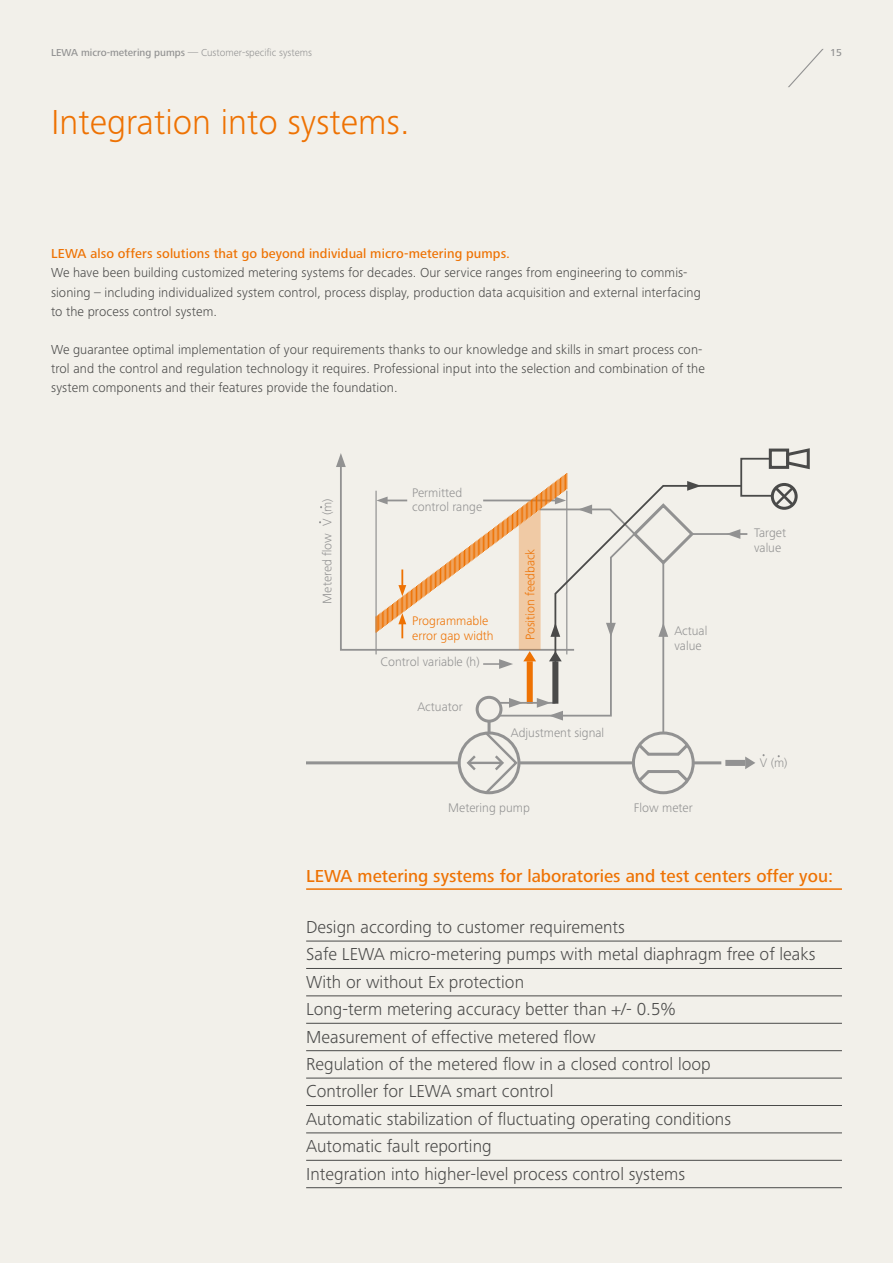
<style>
.page{position:relative;width:893px;height:1263px;background:#f2f0ea}
.page>*{position:absolute;margin:0;border:0;box-sizing:border-box;transform-origin:0 0}
.t1{font:300 36px "Frutiger Next LTW1 G";color:#ee7203}
.t2{font:300 18px/27.5px "Frutiger Next LTW1 G";color:#4a4a49}
.t3{font:500 18px "Frutiger Next LTW1 G";color:#ee7203}
.t4{font:300 13.5px/19.2px "Frutiger Next LTW1 G";letter-spacing:.005em;color:#4a4a49}
.t5{font:500 13.5px "Frutiger Next LTW1 G";letter-spacing:.01em;color:#ee7203}
.t6{font:300 12.9px/14.9px "Frutiger Next LTW1 G";color:#929292}
.t7{font:300 12.9px/14.9px "Frutiger Next LTW1 G";color:#ee7203}
.t8{font:300 10.5px "Frutiger Next LTW1 G";color:#929292}
.t9{font:500 10.5px "Frutiger Next LTW1 G";color:#929292}
.s1{font-weight:500}
</style>
<div class="page">
<svg style="left:788px;top:49px;width:36px;height:39px"></svg>
<hr style="left:306px;top:888px;width:536px;height:2px;background:#ee7203">
<hr style="left:306px;top:941px;width:536px;height:1px;background:#4a4a49">
<hr style="left:306px;top:968px;width:536px;height:1px;background:#4a4a49">
<hr style="left:306px;top:995px;width:536px;height:1px;background:#4a4a49">
<hr style="left:306px;top:1023px;width:536px;height:1px;background:#4a4a49">
<hr style="left:306px;top:1050px;width:536px;height:1px;background:#4a4a49">
<hr style="left:306px;top:1078px;width:536px;height:1px;background:#4a4a49">
<hr style="left:306px;top:1105px;width:536px;height:1px;background:#4a4a49">
<hr style="left:306px;top:1133px;width:536px;height:1px;background:#4a4a49">
<hr style="left:306px;top:1160px;width:536px;height:1px;background:#4a4a49">
<hr style="left:306px;top:1187px;width:536px;height:1px;background:#4a4a49">
<hr style="left:306px;top:761px;width:153px;height:3px;background:#929292">
<svg style="left:340px;top:467px;width:36px;height:184px"></svg>
<hr style="left:375px;top:491px;width:2px;height:163px;background:#929292">
<svg style="left:336px;top:453px;width:10px;height:14px"></svg>
<svg style="left:376px;top:448px;width:434px;height:347px"></svg>
<p class="t8" style="left:51px;top:47px;width:262px"><span class="s1">LEWA micro-metering pumps</span> — Customer-specific systems</p>
<p class="t9" style="left:830px;top:47px;width:13px">15</p>
<h1 class="t1" style="left:51px;top:101px;width:360px">Integration into systems.</h1>
<p class="t5" style="left:51px;top:246px;width:461px">LEWA also offers solutions that go beyond individual micro-metering pumps.</p>
<p class="t4" style="left:51px;top:263px;width:651px">We have been building customized metering systems for decades. Our service ranges from engineering to commis&shy;sioning – including individualized system control, process display, production data acquisition and external interfacing to the process control system.</p>
<p class="t4" style="left:51px;top:340px;width:655px">We guarantee optimal implementation of your requirements thanks to our knowledge and skills in smart process con&shy;trol and the control and regulation technology it requires. Professional input into the selection and combination of the system components and their features provide the foundation.</p>
<p class="t6" style="left:320px;top:604px;width:107px;rotate:-90deg">Metered flow V (m)</p>
<p class="t6" style="left:412px;top:485px;width:71px">Permitted control range</p>
<p class="t7" style="left:523px;top:640px;width:93px;rotate:-90deg">Position feedback</p>
<p class="t7" style="left:412px;top:613px;width:83px">Programmable error gap width</p>
<p class="t6" style="left:674px;top:623px;width:34px">Actual value</p>
<p class="t6" style="left:381px;top:654px;width:101px">Control variable (h)</p>
<p class="t6" style="left:418px;top:699px;width:47px">Actuator</p>
<p class="t6" style="left:511px;top:725px;width:95px">Adjustment signal</p>
<p class="t6" style="left:448px;top:800px;width:83px">Metering pump</p>
<p class="t6" style="left:634px;top:800px;width:60px">Flow meter</p>
<p class="t6" style="left:754px;top:525px;width:34px">Target value</p>
<p class="t6" style="left:760px;top:755px;width:29px">V (m)</p>
<h2 class="t3" style="left:306px;top:866px;width:528px">LEWA metering systems for laboratories and test centers offer you:</h2>
<p class="t2" style="left:306px;top:913px;width:511px">Design according to customer requirements<br>Safe LEWA micro-metering pumps with metal diaphragm free of leaks With or without Ex protection<br>Long-term metering accuracy better than +/- 0.5%<br>Measurement of effective metered flow<br>Regulation of the metered flow in a closed control loop<br>Controller for LEWA smart control<br>Automatic stabilization of fluctuating operating conditions<br>Automatic fault reporting<br>Integration into higher-level process control systems</p>
</div>
